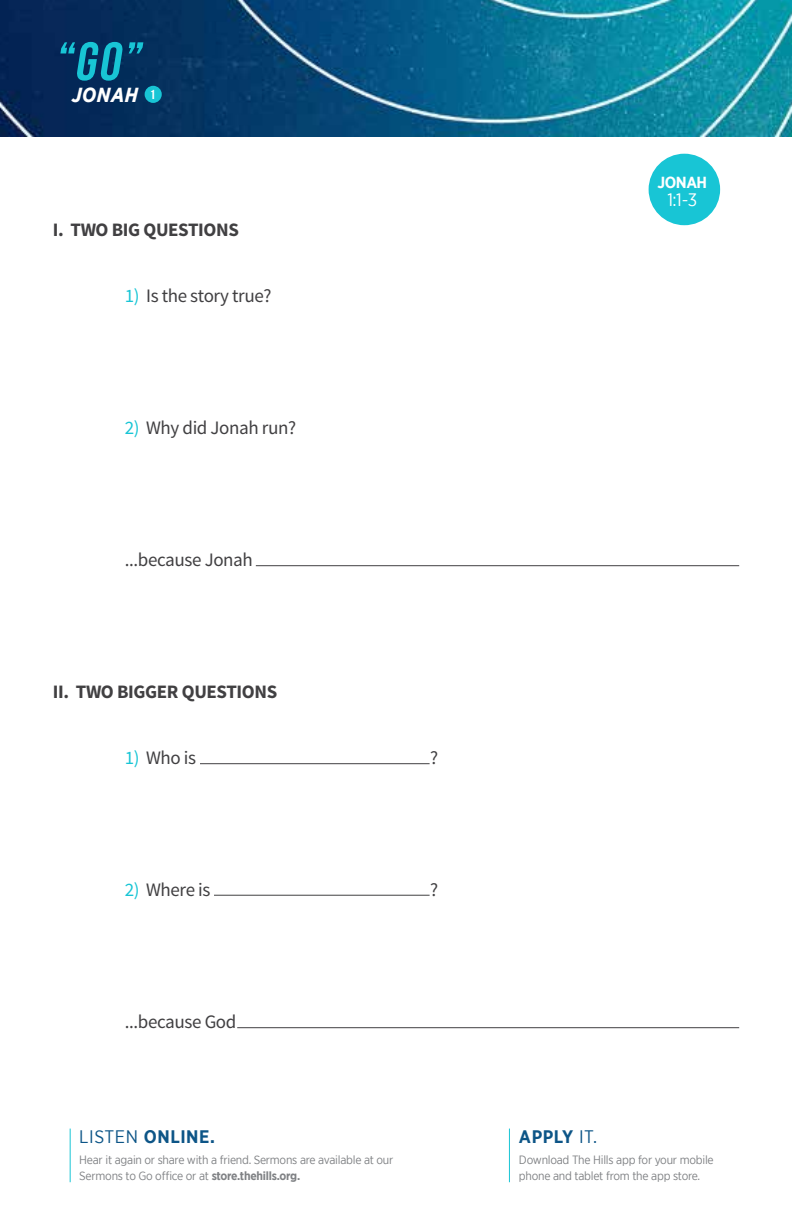
<style>
.page{position:relative;width:792px;height:1224px;background:#fff}
.page>*{position:absolute;margin:0;border:0;box-sizing:border-box;transform-origin:0 0}
.t1{font:italic 700 54.2px "Bebas Neue";color:#18c5d5}
.t2{font:italic 700 20.4px "Gotham Narrow";letter-spacing:.025em;color:#fff}
.t3{font:19px "Source Sans Pro";letter-spacing:-.02em;color:#414042}
.t4{font:700 19px "Source Sans Pro";letter-spacing:-.02em;color:#414042}
.t5{font:700 18px "Gotham Narrow";letter-spacing:.03em;color:#0d5587}
.t6{font:18px "Gotham Narrow";color:#fff}
.t7{font:700 16px "Gotham Narrow";letter-spacing:-.03em;color:#fff}
.t8{font:700 13px "Bebas Neue";color:#fff;scale:1.1 1}
.t9{font:12px/16px "Gotham Narrow";letter-spacing:-.02em;color:#808285}
.s1{color:#18c5d5}
.s2{font-weight:400}
.s3{font-weight:700}
</style>
<div class="page">
<img style="left:0;top:0;width:792px;height:137px">
<hr style="left:256px;top:565px;width:483px;height:1px;background:#414042">
<hr style="left:200px;top:763px;width:230px;height:1px;background:#414042">
<hr style="left:214px;top:895px;width:216px;height:1px;background:#414042">
<hr style="left:237px;top:1027px;width:502px;height:1px;background:#414042">
<div style="left:145px;top:86px;width:17px;height:17px;background:#18c5d5;border-radius:50%"></div>
<div style="left:649px;top:154px;width:71px;height:71px;background:#18c5d5;border-radius:50%"></div>
<hr style="left:70px;top:1129px;width:1px;height:53px;background:#18c5d5">
<hr style="left:509px;top:1129px;width:1px;height:53px;background:#18c5d5">
<h1 class="t1" style="left:54px;top:32px;width:96px">“go”</h1>
<h2 class="t2" style="left:72px;top:82px;width:68px">JONAH</h2>
<p class="t8" style="left:150px;top:88px;width:7px">1</p>
<h3 class="t4" style="left:53px;top:218px;width:188px">I. TWO BIG QUESTIONS</h3>
<h3 class="t3" style="left:125px;top:284px;width:148px"><span class="s1">1)</span> Is the story true?</h3>
<h3 class="t3" style="left:125px;top:416px;width:173px"><span class="s1">2)</span> Why did Jonah run?</h3>
<h3 class="t3" style="left:125px;top:548px;width:130px">...because Jonah</h3>
<h3 class="t4" style="left:53px;top:680px;width:226px">II. TWO BIGGER QUESTIONS</h3>
<h3 class="t3" style="left:125px;top:746px;width:73px"><span class="s1">1)</span> Who is</h3>
<h3 class="t3" style="left:430px;top:746px;width:10px">?</h3>
<h3 class="t3" style="left:125px;top:878px;width:87px"><span class="s1">2)</span> Where is</h3>
<h3 class="t3" style="left:430px;top:878px;width:10px">?</h3>
<h3 class="t3" style="left:125px;top:1010px;width:113px">...because God</h3>
<h3 class="t7" style="left:658px;top:172px;width:51px">Jonah</h3>
<h3 class="t6" style="left:667px;top:188px;width:31px">1:1-3</h3>
<h3 class="t5" style="left:79px;top:1125px;width:137px"><span class="s2">LISTEN</span> ONLINE.</h3>
<h3 class="t5" style="left:519px;top:1125px;width:80px">APPLY <span class="s2">IT.</span></h3>
<p class="t9" style="left:79px;top:1152px;width:316px">Hear it again or share with a friend. Sermons are available at our<br>Sermons to Go office or at <span class="s3">store.thehills.org.</span></p>
<p class="t9" style="left:519px;top:1152px;width:196px">Download The Hills app for your mobile phone and tablet from the app store.</p>
</div>
